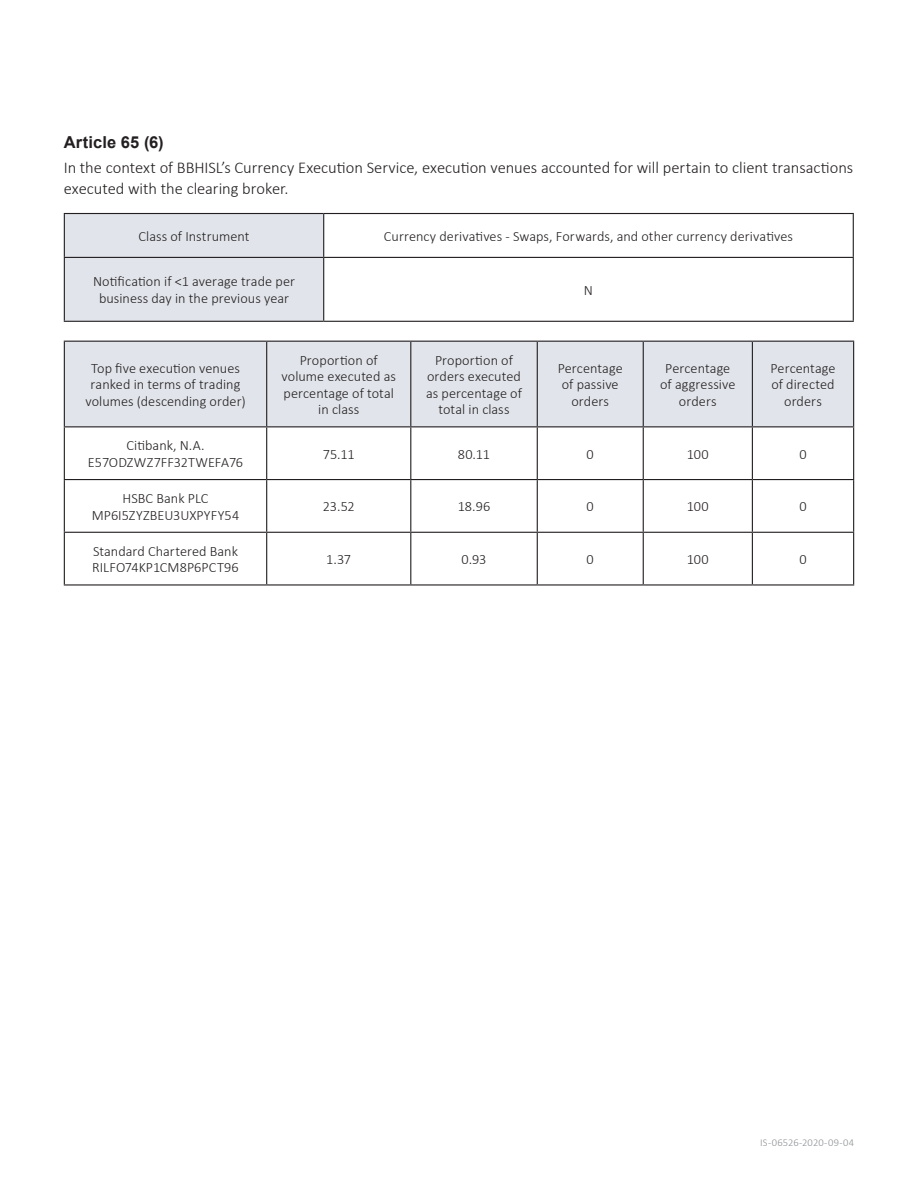
<style>
.page{position:relative;width:918px;height:1188px;background:#fff}
.page>*{position:absolute;margin:0;border:0;box-sizing:border-box;transform-origin:0 0}
.BODY_COPY{font:300 16.5px/21px "Calibri";letter-spacing:-.005em;color:#231f20}
.SUBHEAD_1{font:700 16.5px "Arial";letter-spacing:.01em;color:#231f20}
.BODY_TABLE{font:300 14.25px/16.5px "Calibri";letter-spacing:.005em;color:#231f20;text-align:center}
.t1{font:300 10.5px "Calibri";letter-spacing:.01em;color:#8c8f92}
</style>
<div class="page">
<div style="left:65px;top:214px;width:258px;height:107px;background:#e1e5eb"></div>
<hr style="left:64px;top:213px;width:260px;height:1px;background:#231f20">
<hr style="left:64px;top:214px;width:1px;height:43px;background:#231f20">
<hr style="left:324px;top:213px;width:530px;height:1px;background:#231f20">
<hr style="left:323px;top:214px;width:1px;height:43px;background:#231f20">
<hr style="left:853px;top:214px;width:1px;height:43px;background:#231f20">
<hr style="left:64px;top:257px;width:260px;height:1px;background:#231f20">
<hr style="left:64px;top:258px;width:1px;height:63px;background:#231f20">
<hr style="left:324px;top:257px;width:530px;height:1px;background:#231f20">
<hr style="left:323px;top:258px;width:1px;height:63px;background:#231f20">
<hr style="left:853px;top:258px;width:1px;height:63px;background:#231f20">
<hr style="left:64px;top:321px;width:260px;height:1px;background:#231f20">
<hr style="left:324px;top:321px;width:530px;height:1px;background:#231f20">
<div style="left:65px;top:342px;width:788px;height:84px;background:#e1e5eb"></div>
<hr style="left:64px;top:341px;width:203px;height:1px;background:#231f20">
<hr style="left:64px;top:342px;width:1px;height:84px;background:#231f20">
<hr style="left:267px;top:341px;width:144px;height:1px;background:#231f20">
<hr style="left:266px;top:342px;width:1px;height:84px;background:#231f20">
<hr style="left:411px;top:341px;width:126px;height:1px;background:#231f20">
<hr style="left:410px;top:342px;width:1px;height:84px;background:#231f20">
<hr style="left:537px;top:341px;width:106px;height:1px;background:#231f20">
<hr style="left:537px;top:342px;width:1px;height:84px;background:#231f20">
<hr style="left:643px;top:341px;width:109px;height:1px;background:#231f20">
<hr style="left:643px;top:342px;width:1px;height:84px;background:#231f20">
<hr style="left:752px;top:341px;width:102px;height:1px;background:#231f20">
<hr style="left:752px;top:342px;width:1px;height:84px;background:#231f20">
<hr style="left:853px;top:342px;width:1px;height:84px;background:#231f20">
<hr style="left:64px;top:426px;width:203px;height:1px;background:#231f20">
<hr style="left:64px;top:427px;width:1px;height:52px;background:#231f20">
<hr style="left:267px;top:426px;width:144px;height:1px;background:#231f20">
<hr style="left:266px;top:427px;width:1px;height:52px;background:#231f20">
<hr style="left:411px;top:426px;width:126px;height:1px;background:#231f20">
<hr style="left:410px;top:427px;width:1px;height:52px;background:#231f20">
<hr style="left:537px;top:426px;width:106px;height:1px;background:#231f20">
<hr style="left:537px;top:427px;width:1px;height:52px;background:#231f20">
<hr style="left:643px;top:426px;width:109px;height:1px;background:#231f20">
<hr style="left:643px;top:427px;width:1px;height:52px;background:#231f20">
<hr style="left:752px;top:426px;width:102px;height:1px;background:#231f20">
<hr style="left:752px;top:427px;width:1px;height:52px;background:#231f20">
<hr style="left:853px;top:427px;width:1px;height:52px;background:#231f20">
<hr style="left:64px;top:479px;width:203px;height:1px;background:#231f20">
<hr style="left:64px;top:480px;width:1px;height:52px;background:#231f20">
<hr style="left:267px;top:479px;width:144px;height:1px;background:#231f20">
<hr style="left:266px;top:480px;width:1px;height:52px;background:#231f20">
<hr style="left:411px;top:479px;width:126px;height:1px;background:#231f20">
<hr style="left:410px;top:480px;width:1px;height:52px;background:#231f20">
<hr style="left:537px;top:479px;width:106px;height:1px;background:#231f20">
<hr style="left:537px;top:480px;width:1px;height:52px;background:#231f20">
<hr style="left:643px;top:479px;width:109px;height:1px;background:#231f20">
<hr style="left:643px;top:480px;width:1px;height:52px;background:#231f20">
<hr style="left:752px;top:479px;width:102px;height:1px;background:#231f20">
<hr style="left:752px;top:480px;width:1px;height:52px;background:#231f20">
<hr style="left:853px;top:480px;width:1px;height:52px;background:#231f20">
<hr style="left:64px;top:532px;width:203px;height:1px;background:#231f20">
<hr style="left:64px;top:533px;width:1px;height:51px;background:#231f20">
<hr style="left:267px;top:532px;width:144px;height:1px;background:#231f20">
<hr style="left:266px;top:533px;width:1px;height:51px;background:#231f20">
<hr style="left:411px;top:532px;width:126px;height:1px;background:#231f20">
<hr style="left:410px;top:533px;width:1px;height:51px;background:#231f20">
<hr style="left:537px;top:532px;width:106px;height:1px;background:#231f20">
<hr style="left:537px;top:533px;width:1px;height:51px;background:#231f20">
<hr style="left:643px;top:532px;width:109px;height:1px;background:#231f20">
<hr style="left:643px;top:533px;width:1px;height:51px;background:#231f20">
<hr style="left:752px;top:532px;width:102px;height:1px;background:#231f20">
<hr style="left:752px;top:533px;width:1px;height:51px;background:#231f20">
<hr style="left:853px;top:533px;width:1px;height:51px;background:#231f20">
<hr style="left:64px;top:584px;width:203px;height:2px;background:#231f20">
<hr style="left:267px;top:584px;width:144px;height:2px;background:#231f20">
<hr style="left:411px;top:584px;width:126px;height:2px;background:#231f20">
<hr style="left:537px;top:584px;width:106px;height:2px;background:#231f20">
<hr style="left:643px;top:584px;width:109px;height:2px;background:#231f20">
<hr style="left:752px;top:584px;width:102px;height:2px;background:#231f20">
<h1 class="SUBHEAD_1" style="left:64px;top:131px;width:101px">Article 65 (6)</h1>
<p class="BODY_COPY" style="left:64px;top:157px;width:791px">In the context of BBHISL’s Currency Execution Service, execution venues accounted for will pertain to client transactions executed with the clearing broker.</p>
<p class="BODY_TABLE" style="left:138px;top:228px;width:113px">Class of Instrument</p>
<p class="BODY_TABLE" style="left:384px;top:228px;width:411px">Currency derivatives - Swaps, Forwards, and other currency derivatives</p>
<p class="BODY_TABLE" style="left:93px;top:273px;width:203px">Notification if &lt;1 average trade per business day in the previous year</p>
<p class="BODY_TABLE" style="left:584px;top:282px;width:11px">N</p>
<p class="BODY_TABLE" style="left:85px;top:360px;width:162px">Top five execution venues ranked in terms of trading volumes (descending order)</p>
<p class="BODY_TABLE" style="left:282px;top:351px;width:116px">Proportion of volume executed as percentage of total in class</p>
<p class="BODY_TABLE" style="left:426px;top:351px;width:97px">Proportion of orders executed as percentage of total in class</p>
<p class="BODY_TABLE" style="left:558px;top:360px;width:67px">Percentage of passive orders</p>
<p class="BODY_TABLE" style="left:660px;top:360px;width:77px">Percentage of aggressive orders</p>
<p class="BODY_TABLE" style="left:770px;top:360px;width:67px">Percentage of directed orders</p>
<p class="BODY_TABLE" style="left:126px;top:437px;width:80px">Citibank, N.A.</p>
<p class="BODY_TABLE" style="left:88px;top:454px;width:157px">E57ODZWZ7FF32TWEFA76</p>
<p class="BODY_TABLE" style="left:323px;top:445px;width:33px">75.11</p>
<p class="BODY_TABLE" style="left:458px;top:445px;width:34px">80.11</p>
<p class="BODY_TABLE" style="left:587px;top:445px;width:9px">0</p>
<p class="BODY_TABLE" style="left:687px;top:445px;width:23px">100</p>
<p class="BODY_TABLE" style="left:799px;top:445px;width:9px">0</p>
<p class="BODY_TABLE" style="left:123px;top:490px;width:87px">HSBC Bank PLC</p>
<p class="BODY_TABLE" style="left:92px;top:506px;width:149px">MP6I5ZYZBEU3UXPYFY54</p>
<p class="BODY_TABLE" style="left:93px;top:543px;width:146px">Standard Chartered Bank</p>
<p class="BODY_TABLE" style="left:92px;top:559px;width:148px">RILFO74KP1CM8P6PCT96</p>
<p class="BODY_TABLE" style="left:323px;top:498px;width:34px">23.52</p>
<p class="BODY_TABLE" style="left:458px;top:498px;width:34px">18.96</p>
<p class="BODY_TABLE" style="left:587px;top:498px;width:9px">0</p>
<p class="BODY_TABLE" style="left:687px;top:498px;width:23px">100</p>
<p class="BODY_TABLE" style="left:799px;top:498px;width:9px">0</p>
<p class="BODY_TABLE" style="left:326px;top:551px;width:26px">1.37</p>
<p class="BODY_TABLE" style="left:462px;top:551px;width:26px">0.93</p>
<p class="BODY_TABLE" style="left:587px;top:551px;width:9px">0</p>
<p class="BODY_TABLE" style="left:687px;top:551px;width:23px">100</p>
<p class="BODY_TABLE" style="left:799px;top:551px;width:9px">0</p>
<p class="t1" style="left:760px;top:1136px;width:96px">IS-06526-2020-09-04</p>
</div>
